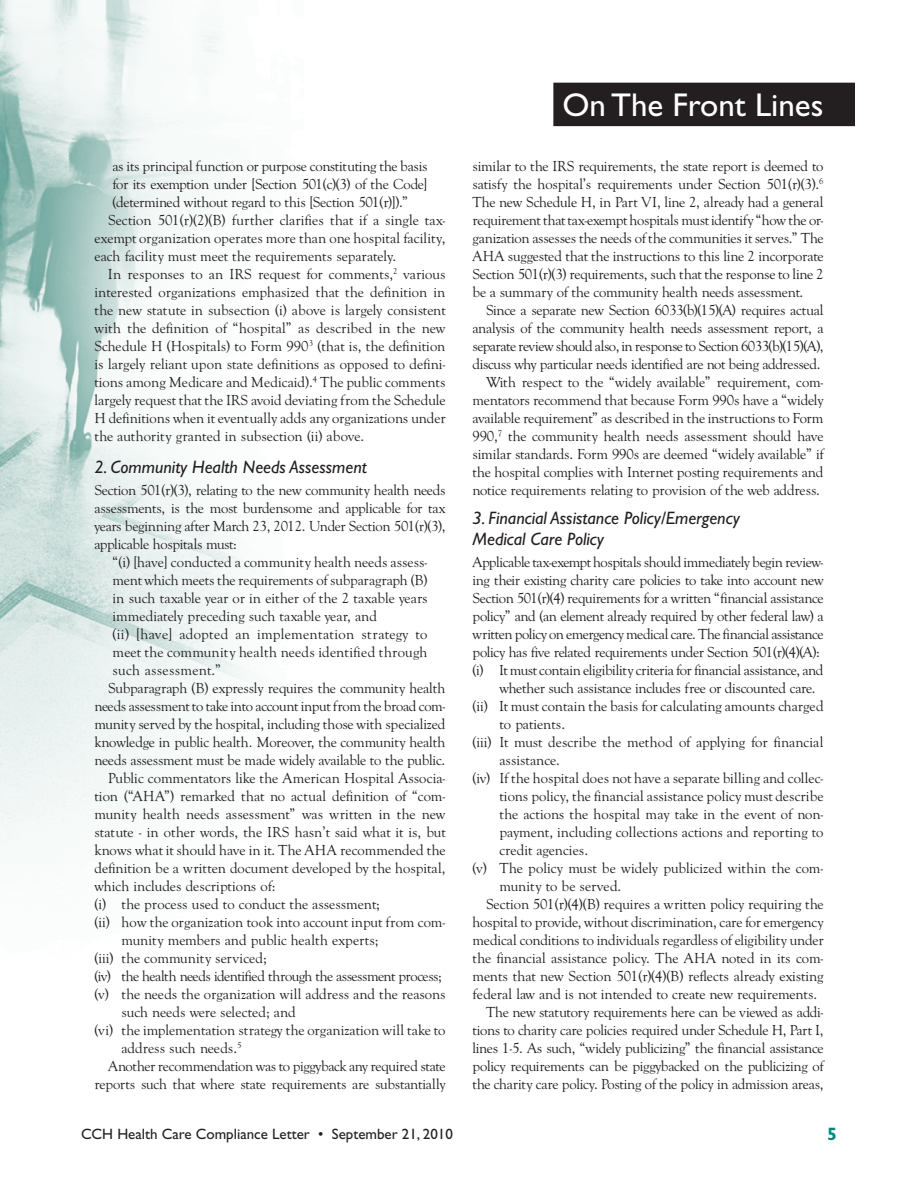
<style>
.page{position:relative;width:918px;height:1188px;background:#fff}
.page>*{position:absolute;margin:0;border:0;box-sizing:border-box;transform-origin:0 0}
.t1{font:33px "Gill Sans";color:#fff}
.t2{font:italic 18px/21px "Gill Sans";color:#231f20}
.t3{font:700 18px "Gill Sans";color:#00897a}
.t4{font:15px/18px "Goudy Old Style Regular DTC";color:#231f20;text-align:justify}
.t5{font:15px "Goudy Old Style Regular DTC";letter-spacing:-.02em;color:#231f20}
.t6{font:15px "Goudy Old Style Regular DTC";letter-spacing:-.025em;color:#231f20}
.t7{font:15px "Goudy Old Style Regular DTC";letter-spacing:-.03em;color:#231f20}
.t8{font:15px "Goudy Old Style Regular DTC";letter-spacing:-.035em;color:#231f20}
.t9{font:15px "Gill Sans";color:#231f20}
.t10{font:15px "Goudy Old Style Regular DTC";letter-spacing:.025em;color:#231f20}
.t11{font:15px "Goudy Old Style Regular DTC";letter-spacing:.02em;color:#231f20}
</style>
<div class="page">
<div style="left:553px;top:83px;width:302px;height:43px;background:#231f20"></div>
<img style="left:0;top:0;width:253px;height:879px">
<p class="t5" style="left:112px;top:160px;width:317px">as its principal function or purpose constituting the basis</p>
<p class="t5" style="left:112px;top:178px;width:317px">for its exemption under [Section 501(c)(3) of the Code]</p>
<p class="t5" style="left:112px;top:196px;width:297px">(determined without regard to this [Section 501(r)]).”</p>
<p class="t4" style="left:108px;top:212px;width:339px">Section 501(r)(2)(B) further clarifies that if a single tax-</p>
<p class="t4" style="left:94px;top:230px;width:353px">exempt organization operates more than one hospital facility,</p>
<p class="t4" style="left:94px;top:248px;width:303px">each facility must meet the requirements separately.</p>
<p class="t4" style="left:108px;top:266px;width:339px">In responses to an IRS request for comments, <sup>2</sup> various</p>
<p class="t4" style="left:95px;top:284px;width:352px">interested organizations emphasized that the definition in</p>
<p class="t4" style="left:95px;top:302px;width:353px">the new statute in subsection (i) above is largely consistent</p>
<p class="t4" style="left:95px;top:320px;width:352px">with the definition of “hospital” as described in the new</p>
<p class="t4" style="left:95px;top:338px;width:352px">Schedule H (Hospitals) to Form 990 <sup>3</sup> (that is, the definition</p>
<p class="t4" style="left:94px;top:356px;width:352px">is largely reliant upon state definitions as opposed to defini-</p>
<p class="t4" style="left:94px;top:374px;width:353px">tions among Medicare and Medicaid). <sup>4</sup> The public comments</p>
<p class="t4" style="left:94px;top:392px;width:353px">largely request that the IRS avoid deviating from the Schedule</p>
<p class="t4" style="left:94px;top:410px;width:352px">H definitions when it eventually adds any organizations under</p>
<p class="t4" style="left:94px;top:428px;width:271px">the authority granted in subsection (ii) above.</p>
<p class="t2" style="left:94px;top:458px;width:274px">2. Community Health Needs Assessment</p>
<p class="t4" style="left:94px;top:482px;width:353px">Section 501(r)(3), relating to the new community health needs assessments, is the most burdensome and applicable for tax years beginning after March 23, 2012. Under Section 501(r)(3), applicable hospitals must:</p>
<p class="t4" style="left:112px;top:554px;width:316px">“(i) [have] conducted a community health needs assess-</p>
<p class="t4" style="left:112px;top:572px;width:317px">ment which meets the requirements of subparagraph (B)</p>
<p class="t4" style="left:112px;top:590px;width:316px">in such taxable year or in either of the 2 taxable years</p>
<p class="t4" style="left:112px;top:608px;width:266px">immediately preceding such taxable year, and</p>
<p class="t10" style="left:112px;top:628px;width:316px">(ii) [have] adopted an implementation strategy to</p>
<p class="t4" style="left:112px;top:644px;width:316px">meet the community health needs identified through</p>
<p class="t11" style="left:113px;top:664px;width:110px">such assessment.”</p>
<p class="t4" style="left:108px;top:680px;width:339px">Subparagraph (B) expressly requires the community health</p>
<p class="t6" style="left:95px;top:700px;width:352px">needs assessment to take into account input from the broad com-</p>
<p class="t4" style="left:95px;top:716px;width:353px">munity served by the hospital, including those with specialized</p>
<p class="t4" style="left:95px;top:734px;width:353px">knowledge in public health. Moreover, the community health</p>
<p class="t4" style="left:95px;top:752px;width:352px">needs assessment must be made widely available to the public.</p>
<p class="t4" style="left:108px;top:770px;width:339px">Public commentators like the American Hospital Associa-</p>
<p class="t4" style="left:95px;top:788px;width:352px">tion (“AHA”) remarked that no actual definition of “com-</p>
<p class="t4" style="left:94px;top:806px;width:352px">munity health needs assessment” was written in the new</p>
<p class="t4" style="left:94px;top:824px;width:352px">statute - in other words, the IRS hasn’t said what it is, but</p>
<p class="t4" style="left:94px;top:842px;width:352px">knows what it should have in it. The AHA recommended the</p>
<p class="t4" style="left:94px;top:860px;width:353px">definition be a written document developed by the hospital,</p>
<p class="t4" style="left:94px;top:878px;width:183px">which includes descriptions of:</p>
<p class="t4" style="left:94px;top:896px;width:287px">(i) the process used to conduct the assessment;</p>
<p class="t4" style="left:94px;top:914px;width:353px">(ii) how the organization took into account input from com-</p>
<p class="t4" style="left:122px;top:932px;width:259px">munity members and public health experts;</p>
<p class="t4" style="left:94px;top:950px;width:174px">(iii) the community serviced;</p>
<p class="t8" style="left:94px;top:970px;width:349px">(iv) the health needs identified through the assessment process;</p>
<p class="t4" style="left:94px;top:986px;width:353px">(v) the needs the organization will address and the reasons</p>
<p class="t4" style="left:122px;top:1004px;width:176px">such needs were selected; and</p>
<p class="t4" style="left:94px;top:1022px;width:352px">(vi) the implementation strategy the organization will take to</p>
<p class="t4" style="left:122px;top:1040px;width:121px">address such needs. <sup>5</sup></p>
<p class="t5" style="left:108px;top:1060px;width:339px">Another recommendation was to piggyback any required state</p>
<p class="t4" style="left:94px;top:1076px;width:353px">reports such that where state requirements are substantially</p>
<h1 class="t1" style="left:562px;top:93px;width:263px">On The Front Lines</h1>
<p class="t4" style="left:472px;top:158px;width:353px">similar to the IRS requirements, the state report is deemed to satisfy the hospital’s requirements under Section 501(r)(3). <sup>6<br></sup>The new Schedule H, in Part VI, line 2, already had a general requirement that tax-exempt hospitals must identify “how the or&shy;ganization assesses the needs of the communities it serves.” The AHA suggested that the instructions to this line 2 incorporate Section 501(r)(3) requirements, such that the response to line 2 be a summary of the community health needs assessment.</p>
<p class="t4" style="left:472px;top:302px;width:353px;text-align:right">Since a separate new Section 6033(b)(15)(A) requires actual analysis of the community health needs assessment report, a separate review should also, in response to Section 6033(b)(15)(A), discuss why particular needs identified are not being addressed.<br>With respect to the “widely available” requirement, com&shy;mentators recommend that because Form 990s have a “widely available requirement” as described in the instructions to Form 990, <sup>7</sup> the community health needs assessment should have similar standards. Form 990s are deemed “widely available” if the hospital complies with Internet posting requirements and notice requirements relating to provision of the web address.</p>
<p class="t2" style="left:472px;top:509px;width:269px">3. Financial Assistance Policy/Emergency<br>Medical Care Policy</p>
<p class="t7" style="left:472px;top:556px;width:353px">Applicable tax-exempt hospitals should immediately begin review-</p>
<p class="t6" style="left:472px;top:574px;width:353px">ing their existing charity care policies to take into account new</p>
<p class="t6" style="left:472px;top:592px;width:353px">Section 501(r)(4) requirements for a written “financial assistance</p>
<p class="t6" style="left:472px;top:610px;width:353px">policy” and (an element already required by other federal law) a</p>
<p class="t7" style="left:472px;top:628px;width:352px">written policy on emergency medical care. The financial assistance</p>
<p class="t6" style="left:472px;top:646px;width:349px">policy has five related requirements under Section 501(r)(4)(A):</p>
<p class="t6" style="left:472px;top:664px;width:352px">(i) It must contain eligibility criteria for financial assistance, and</p>
<p class="t5" style="left:500px;top:682px;width:318px">whether such assistance includes free or discounted care.</p>
<p class="t4" style="left:472px;top:698px;width:353px">(ii) It must contain the basis for calculating amounts charged</p>
<p class="t4" style="left:500px;top:716px;width:67px">to patients.</p>
<p class="t4" style="left:472px;top:734px;width:352px">(iii) It must describe the method of applying for financial</p>
<p class="t4" style="left:500px;top:752px;width:62px">assistance.</p>
<p class="t4" style="left:472px;top:770px;width:352px">(iv) If the hospital does not have a separate billing and collec-</p>
<p class="t4" style="left:500px;top:788px;width:326px">tions policy, the financial assistance policy must describe</p>
<p class="t4" style="left:500px;top:806px;width:325px">the actions the hospital may take in the event of non-</p>
<p class="t4" style="left:500px;top:824px;width:326px">payment, including collections actions and reporting to</p>
<p class="t4" style="left:500px;top:842px;width:90px">credit agencies.</p>
<p class="t4" style="left:472px;top:860px;width:353px">(v) The policy must be widely publicized within the com-</p>
<p class="t4" style="left:500px;top:878px;width:123px">munity to be served.</p>
<p class="t4" style="left:486px;top:896px;width:339px">Section 501(r)(4)(B) requires a written policy requiring the</p>
<p class="t4" style="left:472px;top:914px;width:352px">hospital to provide, without discrimination, care for emergency</p>
<p class="t4" style="left:472px;top:932px;width:353px">medical conditions to individuals regardless of eligibility under</p>
<p class="t4" style="left:472px;top:950px;width:353px">the financial assistance policy. The AHA noted in its com-</p>
<p class="t4" style="left:472px;top:968px;width:353px">ments that new Section 501(r)(4)(B) reflects already existing</p>
<p class="t4" style="left:472px;top:986px;width:346px">federal law and is not intended to create new requirements.</p>
<p class="t5" style="left:486px;top:1006px;width:339px">The new statutory requirements here can be viewed as addi-</p>
<p class="t5" style="left:472px;top:1024px;width:353px">tions to charity care policies required under Schedule H, Part I,</p>
<p class="t5" style="left:472px;top:1042px;width:353px">lines 1-5. As such, “widely publicizing” the financial assistance</p>
<p class="t5" style="left:472px;top:1060px;width:353px">policy requirements can be piggybacked on the publicizing of</p>
<p class="t5" style="left:472px;top:1078px;width:353px">the charity care policy. Posting of the policy in admission areas,</p>
<p class="t9" style="left:81px;top:1129px;width:373px">CCH Health Care Compliance Letter • September 21, 2010</p>
<p class="t3" style="left:827px;top:1127px;width:11px">5</p>
</div>
